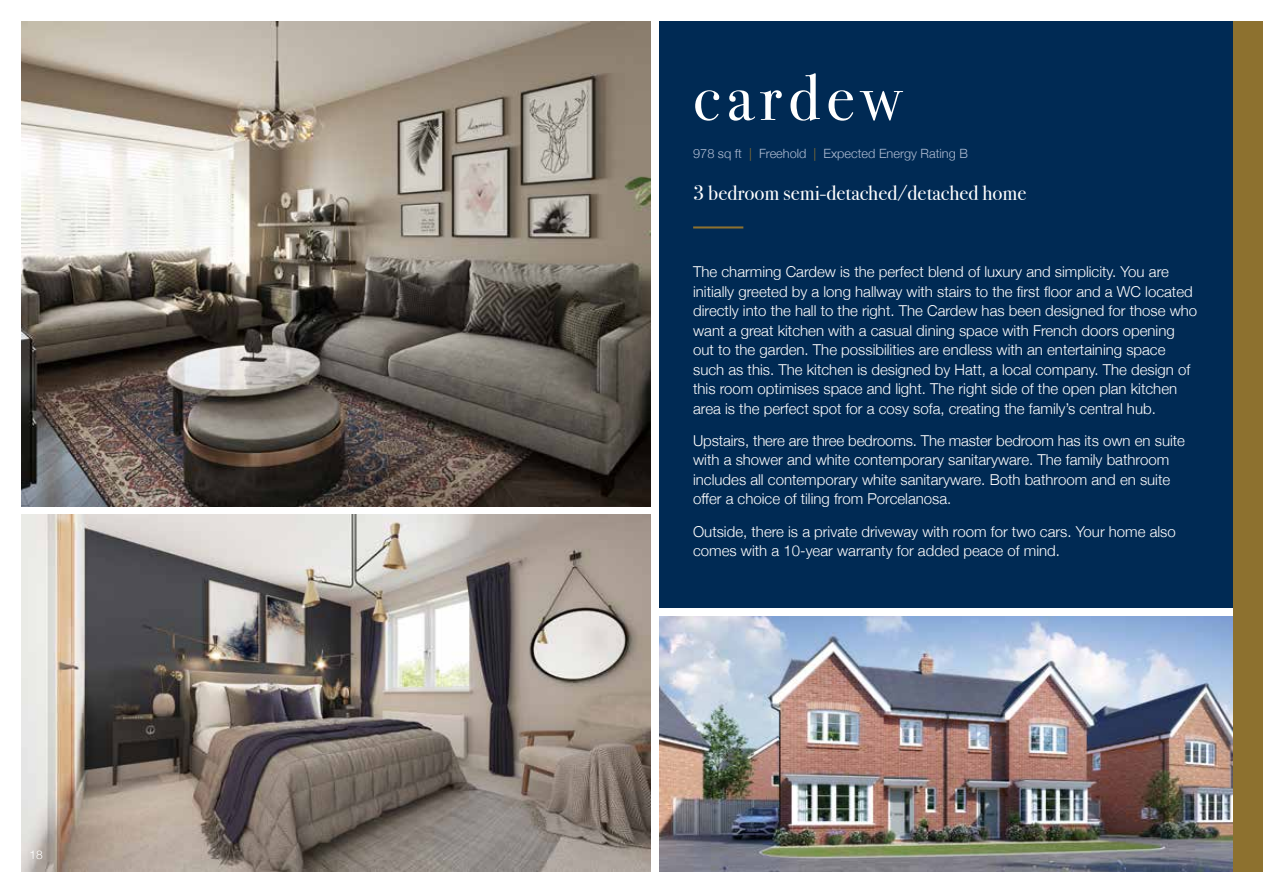
<style>
.page{position:relative;width:1263px;height:893px;background:#fff}
.page>*{position:absolute;margin:0;border:0;box-sizing:border-box;transform-origin:0 0}
.t1{font:66px "Bodoni Svty Two ITCTT";letter-spacing:.1em;color:#fff}
.t2{font:21px "Bodoni Svty Two ITCTT";color:#fff}
.t3{font:300 15px/19.5px "Helvetica Neue";color:#fff}
.t4{font:300 12.75px "Helvetica Neue";color:#afbcd2}
.t5{font:300 12px "Helvetica Neue";color:#fff}
.s1{color:#8d712f}
</style>
<div class="page">
<img style="left:21px;top:514px;width:630px;height:358px">
<img style="left:659px;top:617px;width:574px;height:255px">
<div style="left:659px;top:21px;width:574px;height:587px;background:#002a54"></div>
<hr style="left:693px;top:226px;width:50px;height:2px;background:#8d712f">
<div style="left:1233px;top:21px;width:30px;height:851px;background:#8d712f"></div>
<img style="left:21px;top:21px;width:630px;height:485px">
<p class="t5" style="left:29px;top:845px;width:15px">18</p>
<h1 class="t1" style="left:693px;top:43px;width:209px">cardew</h1>
<p class="t4" style="left:693px;top:143px;width:276px">978 sq ft <span class="s1">|</span> Freehold <span class="s1">|</span> Expected Energy Rating B</p>
<h2 class="t2" style="left:693px;top:175px;width:335px">3 bedroom semi-detached/detached home</h2>
<p class="t3" style="left:693px;top:261px;width:506px">The charming Cardew is the perfect blend of luxury and simplicity. You are initially greeted by a long hallway with stairs to the first floor and a WC located directly into the hall to the right. The Cardew has been designed for those who want a great kitchen with a casual dining space with French doors opening out to the garden. The possibilities are endless with an entertaining space such as this. The kitchen is designed by Hatt, a local company. The design of this room optimises space and light. The right side of the open plan kitchen area is the perfect spot for a cosy sofa, creating the family’s central hub.</p>
<p class="t3" style="left:693px;top:430px;width:493px">Upstairs, there are three bedrooms. The master bedroom has its own en suite with a shower and white contemporary sanitaryware. The family bathroom includes all contemporary white sanitaryware. Both bathroom and en suite offer a choice of tiling from Porcelanosa.</p>
<p class="t3" style="left:693px;top:520px;width:484px">Outside, there is a private driveway with room for two cars. Your home also comes with a 10-year warranty for added peace of mind.</p>
</div>
